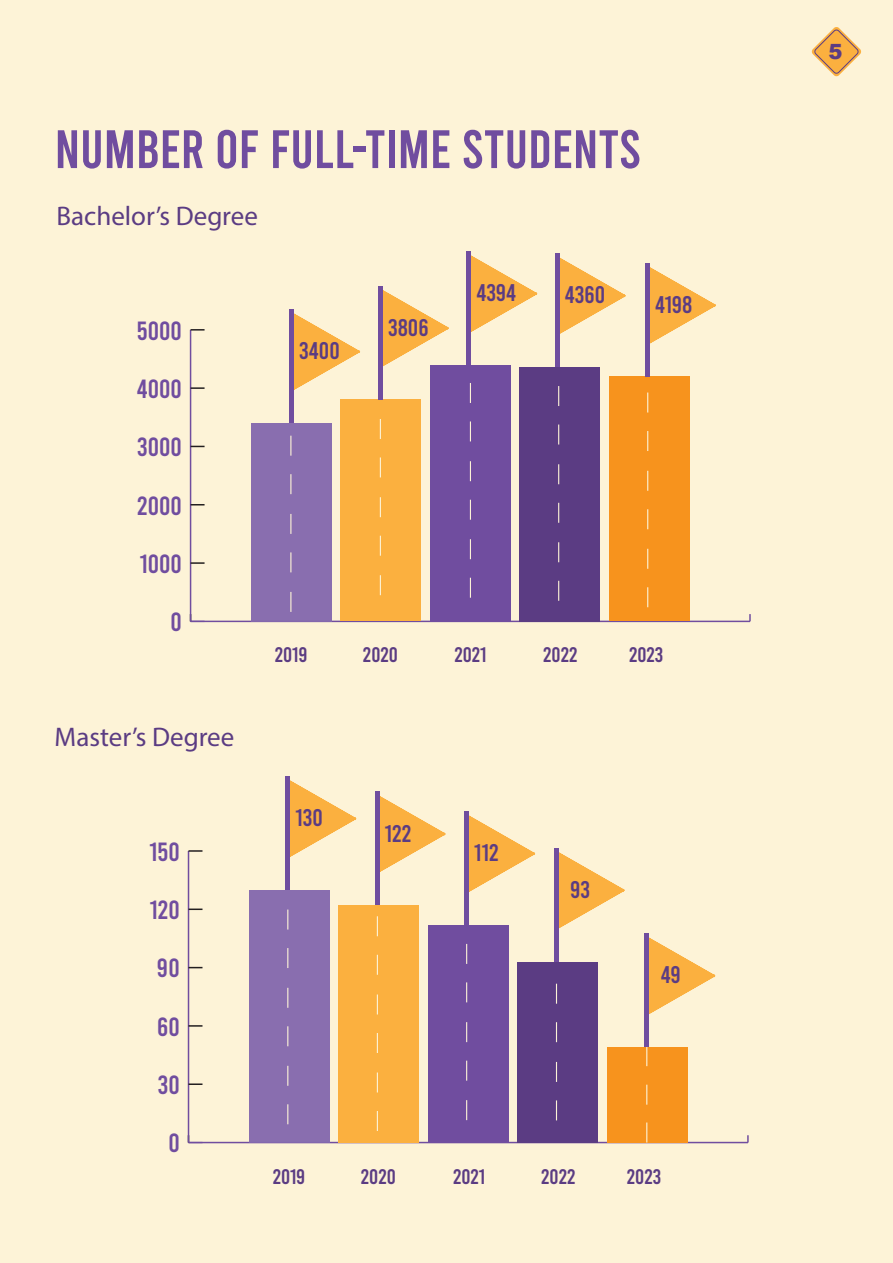
<style>
.page{position:relative;width:893px;height:1263px;background:#fdf3d7}
.page>*{position:absolute;margin:0;border:0;box-sizing:border-box;transform-origin:0 0}
.t1{font:54px "Bebas";color:#704d9f}
.t2{font:27px "Myriad Pro";color:#5b3c83}
.t3{font:26.25px "Bebas";color:#704d9f}
.t4{font:24px "Bebas";color:#5b3c83}
.t5{font:21px "Bebas";color:#5b3c83}
.t6{font:900 21px "Arial";color:#5b3c83}
</style>
<div class="page">
<svg style="left:811px;top:27px;width:50px;height:50px"></svg>
<hr style="left:191px;top:621px;width:559px;height:1px;background:#704d9f">
<svg style="left:749px;top:614px;width:2px;height:7px"></svg>
<hr style="left:190px;top:330px;width:1px;height:291px;background:#704d9f">
<svg style="left:190px;top:614px;width:15px;height:8px"></svg>
<svg style="left:191px;top:562px;width:14px;height:2px"></svg>
<svg style="left:191px;top:504px;width:14px;height:1px"></svg>
<svg style="left:191px;top:446px;width:14px;height:1px"></svg>
<svg style="left:191px;top:387px;width:14px;height:2px"></svg>
<svg style="left:191px;top:329px;width:14px;height:2px"></svg>
<div style="left:609px;top:377px;width:81px;height:244px;background:#f7931d"></div>
<div style="left:519px;top:367px;width:81px;height:254px;background:#5b3c83"></div>
<div style="left:430px;top:365px;width:81px;height:256px;background:#704d9f"></div>
<div style="left:340px;top:399px;width:81px;height:222px;background:#fbb03f"></div>
<div style="left:251px;top:423px;width:81px;height:198px;background:#8469ae"></div>
<svg style="left:294px;top:313px;width:66px;height:77px"></svg>
<div style="left:289px;top:309px;width:5px;height:114px;background:#704d9f"></div>
<svg style="left:383px;top:290px;width:66px;height:77px"></svg>
<div style="left:378px;top:286px;width:5px;height:114px;background:#704d9f"></div>
<svg style="left:560px;top:258px;width:66px;height:76px"></svg>
<div style="left:555px;top:253px;width:5px;height:114px;background:#704d9f"></div>
<svg style="left:650px;top:267px;width:66px;height:77px"></svg>
<div style="left:645px;top:263px;width:5px;height:114px;background:#704d9f"></div>
<svg style="left:290px;top:436px;width:1px;height:20px"></svg>
<svg style="left:290px;top:474px;width:1px;height:20px"></svg>
<svg style="left:290px;top:514px;width:1px;height:20px"></svg>
<svg style="left:290px;top:552px;width:1px;height:20px"></svg>
<svg style="left:290px;top:592px;width:1px;height:20px"></svg>
<svg style="left:380px;top:419px;width:1px;height:20px"></svg>
<svg style="left:380px;top:457px;width:1px;height:20px"></svg>
<svg style="left:380px;top:497px;width:1px;height:20px"></svg>
<svg style="left:380px;top:536px;width:1px;height:20px"></svg>
<svg style="left:380px;top:575px;width:1px;height:20px"></svg>
<svg style="left:647px;top:392px;width:1px;height:20px"></svg>
<svg style="left:647px;top:431px;width:1px;height:20px"></svg>
<svg style="left:647px;top:471px;width:1px;height:20px"></svg>
<svg style="left:647px;top:509px;width:1px;height:20px"></svg>
<svg style="left:647px;top:549px;width:1px;height:20px"></svg>
<svg style="left:647px;top:587px;width:1px;height:20px"></svg>
<hr style="left:188px;top:1142px;width:560px;height:1px;background:#704d9f">
<svg style="left:747px;top:1135px;width:2px;height:7px"></svg>
<hr style="left:188px;top:851px;width:1px;height:291px;background:#704d9f">
<svg style="left:188px;top:1135px;width:14px;height:8px"></svg>
<svg style="left:188px;top:1083px;width:14px;height:2px"></svg>
<svg style="left:188px;top:1025px;width:14px;height:2px"></svg>
<svg style="left:188px;top:967px;width:14px;height:1px"></svg>
<svg style="left:188px;top:908px;width:14px;height:2px"></svg>
<svg style="left:188px;top:850px;width:14px;height:2px"></svg>
<div style="left:607px;top:1047px;width:80px;height:95px;background:#f7931d"></div>
<div style="left:517px;top:962px;width:81px;height:180px;background:#5b3c83"></div>
<div style="left:428px;top:925px;width:80px;height:217px;background:#704d9f"></div>
<div style="left:338px;top:905px;width:81px;height:237px;background:#fbb03f"></div>
<div style="left:249px;top:890px;width:80px;height:252px;background:#8469ae"></div>
<svg style="left:290px;top:780px;width:67px;height:77px"></svg>
<div style="left:285px;top:776px;width:5px;height:114px;background:#704d9f"></div>
<svg style="left:380px;top:796px;width:66px;height:76px"></svg>
<div style="left:375px;top:791px;width:5px;height:114px;background:#704d9f"></div>
<svg style="left:469px;top:815px;width:66px;height:77px"></svg>
<div style="left:464px;top:811px;width:5px;height:114px;background:#704d9f"></div>
<svg style="left:287px;top:909px;width:1px;height:20px"></svg>
<svg style="left:287px;top:948px;width:1px;height:20px"></svg>
<svg style="left:287px;top:988px;width:1px;height:20px"></svg>
<svg style="left:287px;top:1026px;width:1px;height:20px"></svg>
<svg style="left:287px;top:1066px;width:1px;height:20px"></svg>
<svg style="left:287px;top:1104px;width:1px;height:20px"></svg>
<svg style="left:377px;top:916px;width:1px;height:20px"></svg>
<svg style="left:377px;top:955px;width:1px;height:20px"></svg>
<svg style="left:377px;top:994px;width:1px;height:20px"></svg>
<svg style="left:377px;top:1033px;width:1px;height:20px"></svg>
<svg style="left:377px;top:1072px;width:1px;height:20px"></svg>
<svg style="left:377px;top:1111px;width:1px;height:20px"></svg>
<svg style="left:646px;top:1047px;width:1px;height:19px"></svg>
<svg style="left:646px;top:1085px;width:1px;height:20px"></svg>
<svg style="left:646px;top:1122px;width:1px;height:20px"></svg>
<svg style="left:649px;top:937px;width:67px;height:77px"></svg>
<div style="left:644px;top:933px;width:5px;height:114px;background:#704d9f"></div>
<svg style="left:556px;top:984px;width:1px;height:20px"></svg>
<svg style="left:556px;top:1022px;width:1px;height:20px"></svg>
<svg style="left:556px;top:1062px;width:1px;height:20px"></svg>
<svg style="left:556px;top:1100px;width:1px;height:20px"></svg>
<svg style="left:471px;top:255px;width:67px;height:77px"></svg>
<div style="left:466px;top:251px;width:5px;height:114px;background:#704d9f"></div>
<svg style="left:470px;top:383px;width:1px;height:20px"></svg>
<svg style="left:470px;top:421px;width:1px;height:20px"></svg>
<svg style="left:470px;top:461px;width:1px;height:20px"></svg>
<svg style="left:470px;top:500px;width:1px;height:20px"></svg>
<svg style="left:470px;top:539px;width:1px;height:20px"></svg>
<svg style="left:470px;top:578px;width:1px;height:20px"></svg>
<svg style="left:558px;top:386px;width:1px;height:20px"></svg>
<svg style="left:558px;top:424px;width:1px;height:20px"></svg>
<svg style="left:558px;top:464px;width:1px;height:20px"></svg>
<svg style="left:558px;top:503px;width:1px;height:20px"></svg>
<svg style="left:558px;top:542px;width:1px;height:20px"></svg>
<svg style="left:558px;top:581px;width:1px;height:20px"></svg>
<svg style="left:559px;top:852px;width:66px;height:77px"></svg>
<div style="left:554px;top:848px;width:5px;height:114px;background:#704d9f"></div>
<svg style="left:466px;top:944px;width:1px;height:20px"></svg>
<svg style="left:466px;top:982px;width:1px;height:20px"></svg>
<svg style="left:466px;top:1022px;width:1px;height:20px"></svg>
<svg style="left:466px;top:1061px;width:1px;height:20px"></svg>
<svg style="left:466px;top:1100px;width:1px;height:20px"></svg>
<h1 class="t1" style="left:55px;top:122px;width:588px">NUMBER OF FULL-TIME STUDENTS</h1>
<p class="t2" style="left:57px;top:199px;width:203px">Bachelor’s Degree</p>
<p class="t3" style="left:137px;top:317px;width:47px">5000</p>
<p class="t3" style="left:137px;top:376px;width:47px">4000</p>
<p class="t3" style="left:137px;top:434px;width:46px">3000</p>
<p class="t3" style="left:137px;top:492px;width:46px">2000</p>
<p class="t3" style="left:140px;top:551px;width:44px">1000</p>
<p class="t3" style="left:170px;top:609px;width:13px">0</p>
<p class="t4" style="left:299px;top:339px;width:42px">3400</p>
<p class="t4" style="left:388px;top:315px;width:42px">3806</p>
<p class="t4" style="left:476px;top:281px;width:41px">4394</p>
<p class="t4" style="left:565px;top:283px;width:42px">4360</p>
<p class="t4" style="left:655px;top:293px;width:39px">4198</p>
<p class="t2" style="left:55px;top:720px;width:181px">Master’s Degree</p>
<p class="t3" style="left:150px;top:838px;width:32px">150</p>
<p class="t3" style="left:150px;top:897px;width:31px">120</p>
<p class="t3" style="left:157px;top:955px;width:24px">90</p>
<p class="t3" style="left:157px;top:1013px;width:24px">60</p>
<p class="t3" style="left:158px;top:1072px;width:23px">30</p>
<p class="t3" style="left:168px;top:1130px;width:13px">0</p>
<p class="t5" style="left:275px;top:644px;width:34px">2019</p>
<p class="t5" style="left:363px;top:644px;width:36px">2020</p>
<p class="t5" style="left:454px;top:644px;width:34px">2021</p>
<p class="t5" style="left:543px;top:644px;width:36px">2022</p>
<p class="t5" style="left:629px;top:644px;width:36px">2023</p>
<p class="t4" style="left:295px;top:806px;width:29px">130</p>
<p class="t4" style="left:385px;top:821px;width:28px">122</p>
<p class="t4" style="left:474px;top:841px;width:26px">112</p>
<p class="t4" style="left:570px;top:877px;width:21px">93</p>
<p class="t4" style="left:661px;top:963px;width:22px">49</p>
<p class="t5" style="left:273px;top:1166px;width:34px">2019</p>
<p class="t5" style="left:361px;top:1166px;width:36px">2020</p>
<p class="t5" style="left:453px;top:1166px;width:34px">2021</p>
<p class="t5" style="left:541px;top:1166px;width:36px">2022</p>
<p class="t5" style="left:627px;top:1166px;width:36px">2023</p>
<p class="t6" style="left:828px;top:36px;width:16px">5</p>
</div>
